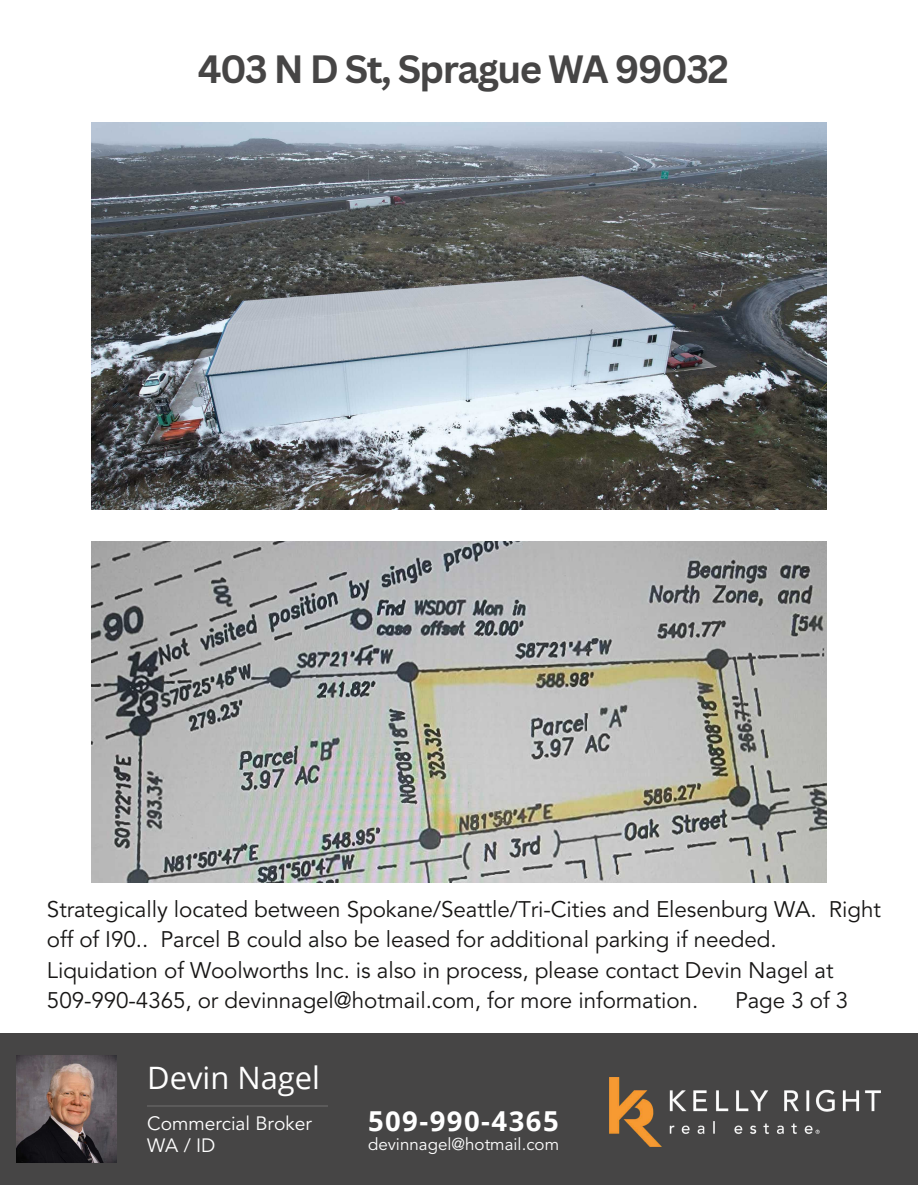
<style>
.page{position:relative;width:918px;height:1188px;background:#fff}
.page>*{position:absolute;margin:0;border:0;box-sizing:border-box;transform-origin:0 0}
.t1{font:700 38.4px "Canva Sans";letter-spacing:-.04em;color:#464545}
.t2{font:30.9px "Open Sans";color:#fff}
.t3{font:700 27.45px "Open Sans";letter-spacing:.055em;color:#fff}
.t4{font:22.35px/30.3px "Avenir";letter-spacing:-.005em;color:#171615}
.t5{font:19.2px/21.9px "Avenir";color:#fff}
.t6{font:16.95px "Avenir";color:#fff}
</style>
<div class="page">
<div style="left:0;top:1034px;width:918px;height:150px;background:#464545"></div>
<hr style="left:147px;top:1106px;width:181px;height:1px;background:#727171">
<img style="left:609px;top:1078px;width:271px;height:68px">
<img style="left:17px;top:1056px;width:99px;height:106px">
<img style="left:92px;top:541px;width:734px;height:341px">
<img style="left:92px;top:123px;width:734px;height:387px">
<p class="t1" style="left:198px;top:42px;width:532px">403 N D St, Sprague WA 99032</p>
<h3 class="t4" style="left:47px;top:895px;width:835px">Strategically located between Spokane/Seattle/Tri-Cities and Elesenburg WA. Right off of I90.. Parcel B could also be leased for additional parking if needed.<br>Liquidation of Woolworths Inc. is also in process, please contact Devin Nagel at 509-990-4365, or devinnagel@hotmail.com, for more information.</h3>
<h3 class="t4" style="left:735px;top:986px;width:115px">Page 3 of 3</h3>
<h4 class="t2" style="left:147px;top:1056px;width:174px">Devin Nagel</h4>
<p class="t5" style="left:147px;top:1113px;width:166px">Commercial Broker<br>WA / ID</p>
<p class="t3" style="left:368px;top:1102px;width:192px">509-990-4365</p>
<p class="t6" style="left:368px;top:1134px;width:193px">devinnagel@hotmail.com</p>
</div>
